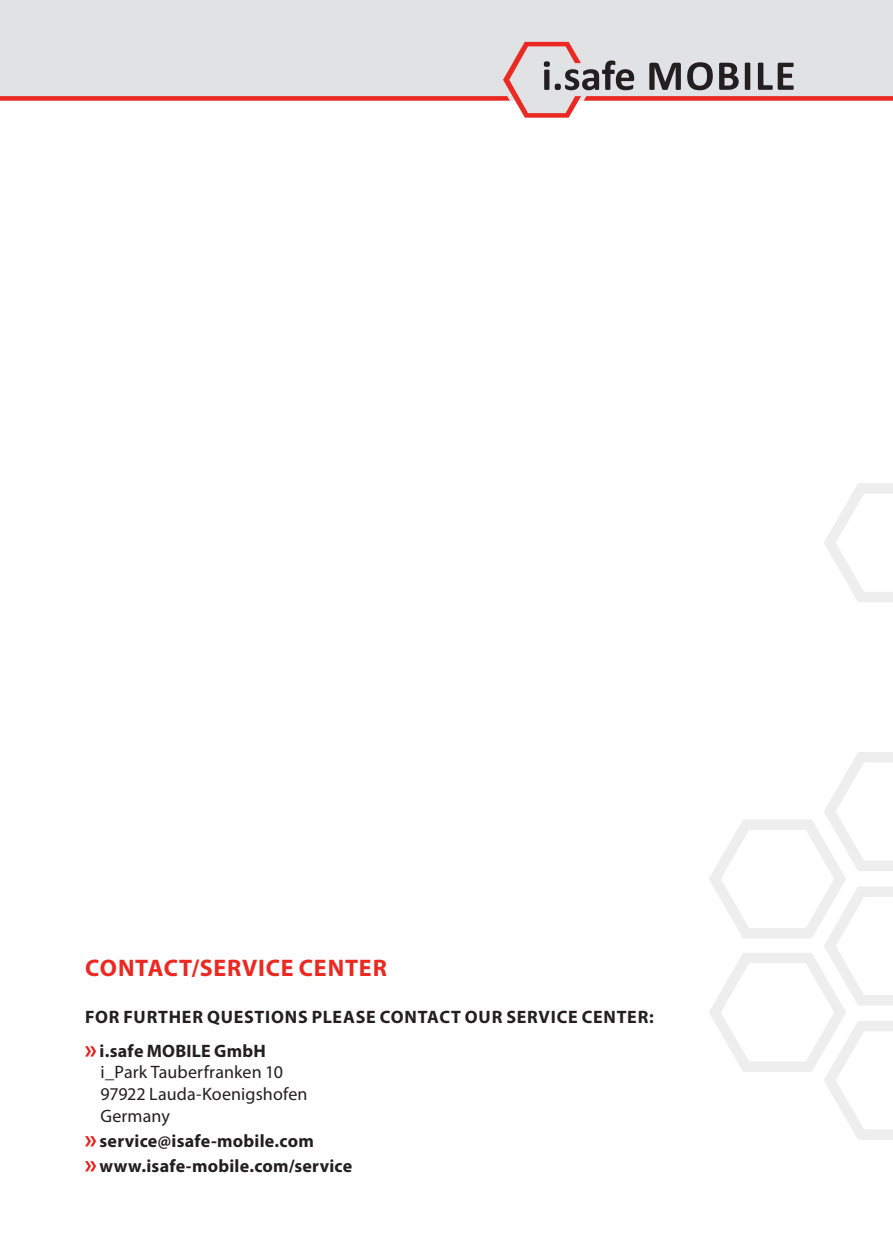
<style>
.page{position:relative;width:893px;height:1259px;background:#fff}
.page>*{position:absolute;margin:0;border:0;box-sizing:border-box;transform-origin:0 0}
.t1{font:700 24px "Myriad Pro";letter-spacing:.03em;color:#ea2922}
.t2{font:700 18px/33.6px "Myriad Pro";letter-spacing:.04em;color:#231f20}
.t3{font:700 18px/24.9px "Myriad Pro";letter-spacing:.015em;color:#231f20}
.t4{font:18px/21.6px "Myriad Pro";letter-spacing:.005em;color:#231f20}
</style>
<div class="page">
<svg style="left:824px;top:483px;width:69px;height:119px"></svg>
<svg style="left:709px;top:752px;width:184px;height:388px"></svg>
<div style="left:0;top:0;width:893px;height:42px;background:#e1e2e4"></div>
<svg style="left:0;top:42px;width:893px;height:76px"></svg>
<svg style="left:85px;top:1046px;width:11px;height:10px"></svg>
<svg style="left:85px;top:1136px;width:11px;height:10px"></svg>
<svg style="left:85px;top:1161px;width:11px;height:10px"></svg>
<h1 class="t1" style="left:85px;top:952px;width:303px">CONTACT/SERVICE CENTER</h1>
<p class="t2" style="left:100px;top:999px;width:556px;text-indent:-14px">FOR FURTHER QUESTIONS PLEASE CONTACT OUR SERVICE CENTER: i.safe MOBILE GmbH</p>
<p class="t4" style="left:100px;top:1061px;width:209px">i_Park Tauberfranken 10<br>97922 Lauda-Koenigshofen<br>Germany</p>
<p class="t3" style="left:100px;top:1127px;width:254px">service@isafe-mobile.com www.isafe-mobile.com/service</p>
</div>
